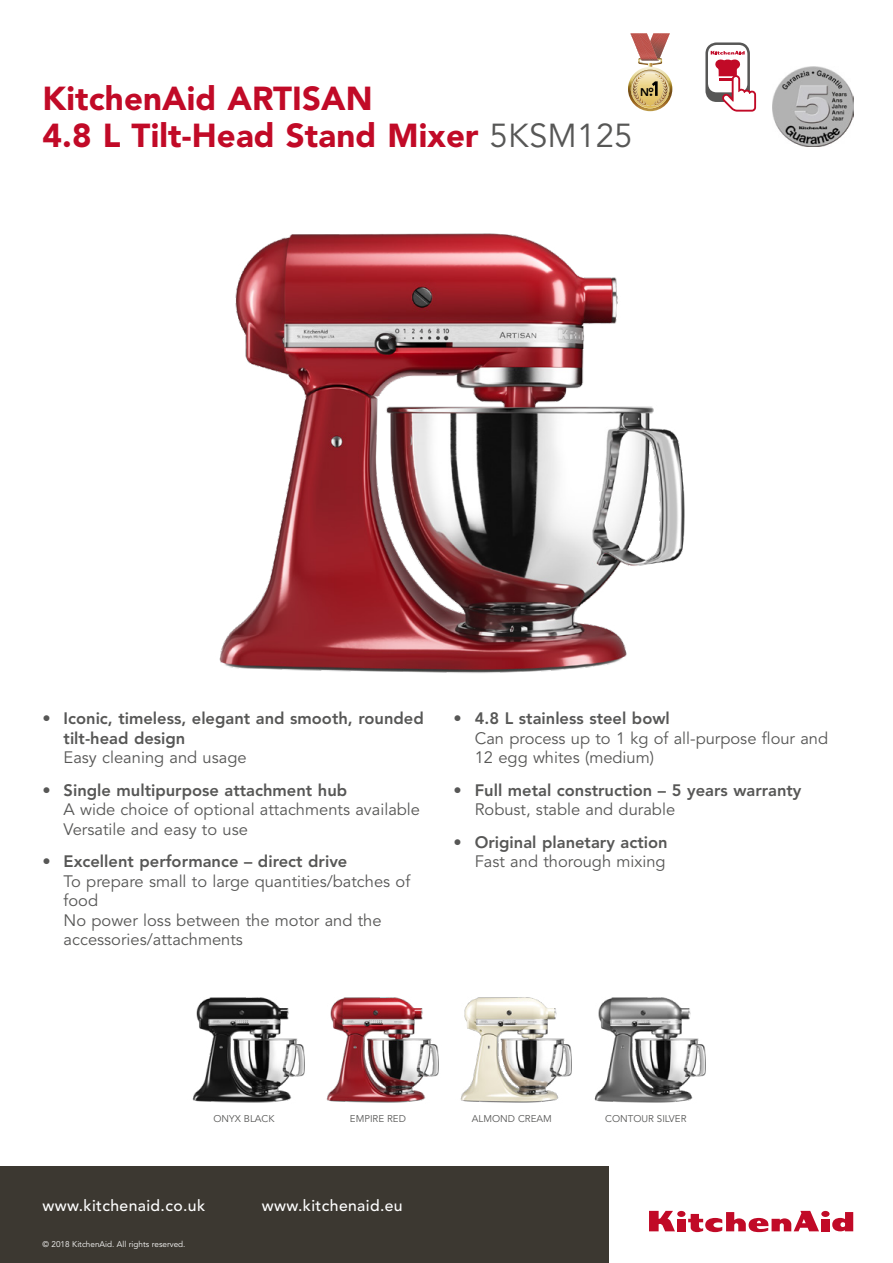
<style>
.page{position:relative;width:893px;height:1263px;background:#fff}
.page>*{position:absolute;margin:0;border:0;box-sizing:border-box;transform-origin:0 0}
.t1{font:900 33px/37.5px "Avenir LT Std";letter-spacing:.005em;color:#c10a27}
.t2{font:16.5px/19.5px "Avenir LT Std";color:#575756}
.t3{font:800 16.5px/19.5px "Avenir LT Std";color:#575756}
.t4{font:500 15.75px "Avenir LT Std";letter-spacing:.025em;color:#fff}
.t5{font:800 11.1px "Avenir";color:#000}
.t6{font:9.75px "Avenir LT Std";color:#575756}
.t7{font:8.25px "Avenir LT Std";color:#fff}
.s1{font-weight:400;color:#575756}
.s2{font-size:15.45px}
</style>
<div class="page">
<img style="left:219px;top:233px;width:466px;height:440px">
<img style="left:773px;top:66px;width:81px;height:81px">
<div style="left:0;top:1166px;width:609px;height:97px;background:#3c3831"></div>
<div style="left:677px;top:1219px;width:8px;height:12px;background:#c10a27"></div>
<div style="left:677px;top:1211px;width:8px;height:6px;background:#c10a27;border-radius:50%"></div>
<div style="left:821px;top:1219px;width:8px;height:12px;background:#c10a27"></div>
<div style="left:821px;top:1211px;width:8px;height:6px;background:#c10a27;border-radius:50%"></div>
<svg style="left:649px;top:1211px;width:26px;height:20px"></svg>
<svg style="left:688px;top:1211px;width:131px;height:21px"></svg>
<svg style="left:832px;top:1212px;width:21px;height:19px"></svg>
<img style="left:192px;top:997px;width:514px;height:106px">
<svg style="left:705px;top:42px;width:45px;height:60px"></svg>
<div style="left:708px;top:45px;width:39px;height:47px;background:#fff;border-radius:9px"></div>
<svg style="left:711px;top:51px;width:45px;height:61px"></svg>
<svg style="left:628px;top:33px;width:44px;height:78px"></svg>
<h1 class="t1" style="left:43px;top:80px;width:591px">KitchenAid ARTISAN<br>4.8 L Tilt-Head Stand Mixer <span class="s1">5KSM125</span></h1>
<p class="t5" style="left:640px;top:83px;width:15px">N <span class="s2">.</span><sup>o</sup></p>
<p class="t3" style="left:64px;top:709px;width:362px;text-indent:-21px">• Iconic, timeless, elegant and smooth, rounded tilt-head design</p>
<p class="t2" style="left:64px;top:748px;width:185px">Easy cleaning and usage</p>
<p class="t3" style="left:42px;top:780px;width:306px">• Single multipurpose attachment hub</p>
<p class="t2" style="left:64px;top:800px;width:358px">A wide choice of optional attachments available<br>Versatile and easy to use</p>
<p class="t3" style="left:42px;top:851px;width:307px">• Excellent performance – direct drive</p>
<p class="t2" style="left:64px;top:871px;width:348px">To prepare small to large quantities/batches of food<br>No power loss between the motor and the accessories/attachments</p>
<p class="t3" style="left:453px;top:709px;width:218px">• 4.8 L stainless steel bowl</p>
<p class="t2" style="left:475px;top:729px;width:355px">Can process up to 1 kg of all-purpose flour and<br>12 egg whites (medium)</p>
<p class="t3" style="left:453px;top:780px;width:349px">• Full metal construction – 5 years warranty</p>
<p class="t2" style="left:475px;top:800px;width:202px">Robust, stable and durable</p>
<p class="t3" style="left:453px;top:832px;width:216px">• Original planetary action</p>
<p class="t2" style="left:475px;top:852px;width:192px">Fast and thorough mixing</p>
<p class="t6" style="left:213px;top:1112px;width:63px">ONYX BLACK</p>
<p class="t6" style="left:350px;top:1112px;width:57px">EMPIRE RED</p>
<p class="t6" style="left:472px;top:1112px;width:81px">ALMOND CREAM</p>
<p class="t6" style="left:605px;top:1112px;width:83px">CONTOUR SILVER</p>
<p class="t4" style="left:43px;top:1196px;width:164px">www.kitchenaid.co.uk</p>
<p class="t4" style="left:262px;top:1196px;width:142px">www.kitchenaid.eu</p>
<p class="t7" style="left:43px;top:1239px;width:145px">© 2018 KitchenAid. All rights reserved.</p>
</div>
